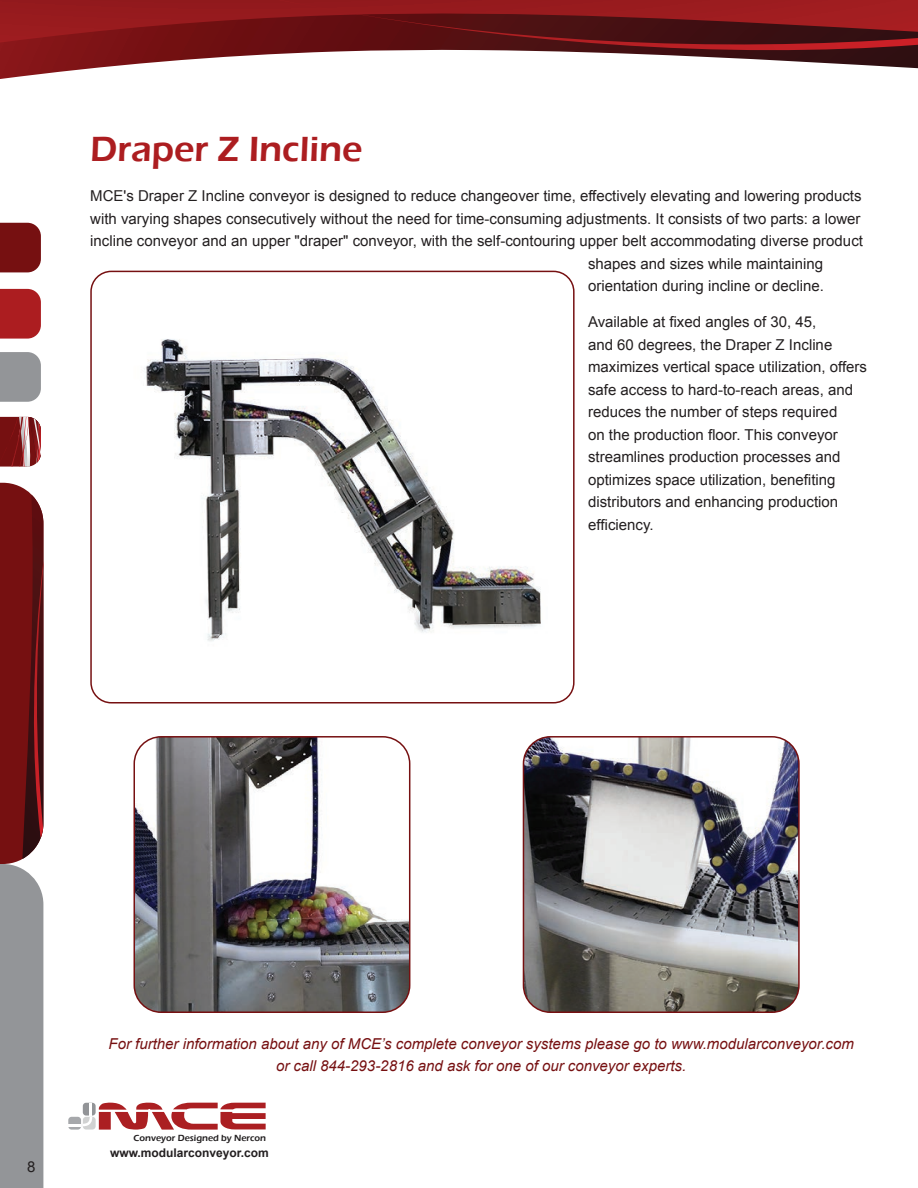
<style>
.page{position:relative;width:918px;height:1188px;background:#fff}
.page>*{position:absolute;margin:0;border:0;box-sizing:border-box;transform-origin:0 0}
.t1{font:600 36px "Eras ITC";color:#ac1d20}
.t2{font:15px/22.5px "Arial";color:#231f20}
.t3{font:italic 15px/22.5px "Arial";color:#761011;text-align:center}
.t4{font:700 12px "Arial";color:#231f20}
.t5{font:600 9.15px "Eras ITC";color:#201d1e}
</style>
<div class="page">
<svg style="left:0;top:483px;width:43px;height:705px;background:#815355"></svg>
<div style="left:0;top:223px;width:41px;height:49px;background:#761011"></div>
<svg style="left:0;top:289px;width:41px;height:50px;background:#af272a"></svg>
<div style="left:0;top:352px;width:41px;height:50px;background:#939598"></div>
<svg style="left:0;top:417px;width:41px;height:50px;background:#944243"></svg>
<svg style="left:68px;top:1103px;width:198px;height:27px"></svg>
<svg style="left:0;top:0;width:918px;height:79px"></svg>
<img style="left:144px;top:339px;width:397px;height:302px">
<div style="left:90px;top:271px;width:485px;height:433px;border:2px solid #761011;border-radius:20px"></div>
<img style="left:134px;top:737px;width:276px;height:275px">
<div style="left:134px;top:736px;width:276px;height:277px;border:2px solid #761011;border-radius:27px"></div>
<img style="left:523px;top:737px;width:274px;height:275px">
<div style="left:523px;top:736px;width:277px;height:277px;border:2px solid #761011;border-radius:27px"></div>
<h1 class="t1" style="left:90px;top:129px;width:274px">Draper Z Incline</h1>
<p class="t2" style="left:90px;top:185px;width:773px">MCE's Draper Z Incline conveyor is designed to reduce changeover time, effectively elevating and lowering products</p>
<p class="t2" style="left:90px;top:208px;width:772px">with varying shapes consecutively without the need for time-consuming adjustments. It consists of two parts: a lower</p>
<p class="t2" style="left:90px;top:230px;width:774px">incline conveyor and an upper "draper" conveyor, with the self-contouring upper belt accommodating diverse product</p>
<p class="t2" style="left:588px;top:253px;width:237px">shapes and sizes while maintaining</p>
<p class="t2" style="left:588px;top:275px;width:237px">orientation during incline or decline.</p>
<p class="t2" style="left:588px;top:311px;width:280px">Available at fixed angles of 30, 45,<br>and 60 degrees, the Draper Z Incline maximizes vertical space utilization, offers safe access to hard-to-reach areas, and reduces the number of steps required<br>on the production floor. This conveyor streamlines production processes and optimizes space utilization, benefiting distributors and enhancing production efficiency.</p>
<p class="t2" style="left:27px;top:1156px;width:10px">8</p>
<p class="t3" style="left:109px;top:1033px;width:747px">For further information about any of MCE’s complete conveyor systems please go to www.modularconveyor.com or call 844-293-2816 and ask for one of our conveyor experts.</p>
<p class="t5" style="left:134px;top:1133px;width:134px">Conveyor Designed by Nercon</p>
<p class="t4" style="left:110px;top:1145px;width:160px">www.modularconveyor.com</p>
</div>
